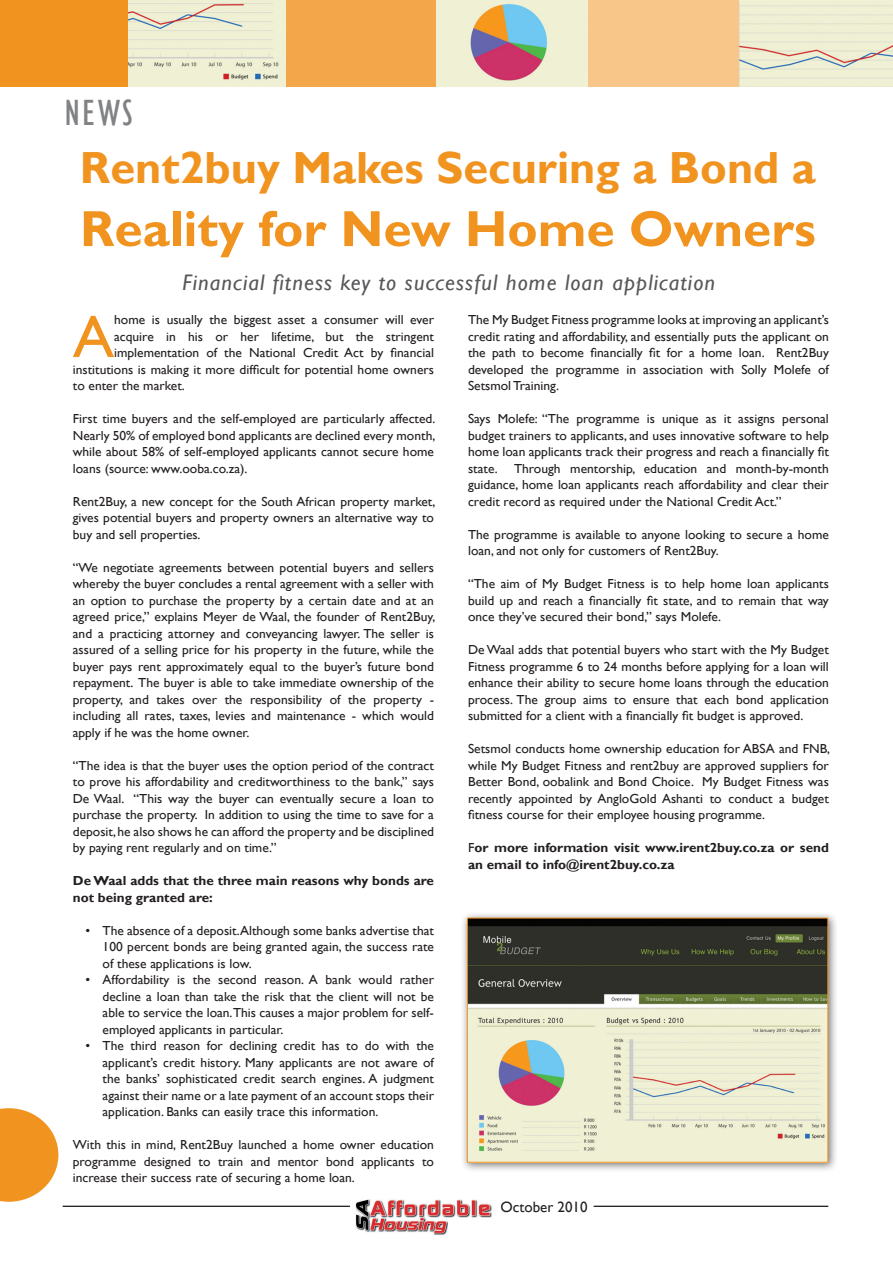
<style>
.page{position:relative;width:893px;height:1263px;background:#fff}
.page>*{position:absolute;margin:0;border:0;box-sizing:border-box;transform-origin:0 0}
.t1{font:60px "Gill Sans";color:#f1931f}
.Paragraph_Style_1{font:700 51px "Gill Sans";color:#f1931f}
.Paragraph_Style_1-2{font:700 45px "Gill Sans";color:#f1931f}
.page_header{font:condensed 37.5px "Gill Sans";color:#808285}
.Paragraph_Style_2{font:italic 22.5px "Gill Sans";letter-spacing:.05em;color:#57585a}
.t2{font:15px "Gill Sans";color:#231f20}
.t3{font:13.05px/16.5px "Gill Sans";color:#231f20;text-align:justify}
.t4{font:700 13.05px/16.5px "Gill Sans";color:#231f20}
.s1{font-weight:400}
</style>
<div class="page">
<div style="left:0;top:0;width:128px;height:86px;background:#f1931f"></div>
<img style="left:739px;top:0;width:154px;height:86px">
<div style="left:588px;top:0;width:151px;height:86px;background:#f9c689"></div>
<div style="left:286px;top:0;width:151px;height:86px;background:#f4a64a"></div>
<img style="left:128px;top:0;width:158px;height:86px">
<img style="left:437px;top:0;width:151px;height:86px">
<svg style="left:0;top:1108px;width:58px;height:94px"></svg>
<hr style="left:63px;top:1206px;width:765px;height:1px;background:#231f20">
<div style="left:498px;top:1193px;width:93px;height:27px;background:#fff"></div>
<img style="left:352px;top:1199px;width:144px;height:36px">
<div style="left:448px;top:1221px;width:50px;height:13px;background:#fff"></div>
<div style="left:460px;top:911px;width:378px;height:261px;background:#231f20;opacity:.6"></div>
<img style="left:469px;top:920px;width:357px;height:240px">
<div style="left:467px;top:918px;width:361px;height:244px;border:1px solid #f1931f"></div>
<p class="page_header" style="left:65px;top:91px;width:70px">NEWS</p>
<p class="Paragraph_Style_1-2" style="left:80px;top:141px;width:737px">Rent2buy Makes Securing a Bond a</p>
<p class="Paragraph_Style_1" style="left:80px;top:198px;width:737px">Reality for New Home Owners</p>
<p class="Paragraph_Style_2" style="left:182px;top:270px;width:534px">Financial fitness key to successful home loan application</p>
<p class="t1" style="left:73px;top:302px;width:43px">A</p>
<p class="t3" style="left:114px;top:312px;width:321px">home is usually the biggest asset a consumer will ever</p>
<p class="t3" style="left:114px;top:328px;width:321px">acquire in his or her lifetime, but the stringent</p>
<p class="t3" style="left:114px;top:345px;width:321px">implementation of the National Credit Act by financial</p>
<p class="t3" style="left:73px;top:361px;width:363px">institutions is making it more difficult for potential home owners</p>
<p class="t3" style="left:73px;top:378px;width:113px">to enter the market.</p>
<p class="t3" style="left:73px;top:411px;width:364px">First time buyers and the self-employed are particularly affected.<br>Nearly 50% of employed bond applicants are declined every month, while about 58% of self-employed applicants cannot secure home loans (source: www.ooba.co.za).</p>
<p class="t3" style="left:73px;top:493px;width:364px">Rent2Buy, a new concept for the South African property market, gives potential buyers and property owners an alternative way to buy and sell properties.</p>
<p class="t3" style="left:73px;top:559px;width:364px">“We negotiate agreements between potential buyers and sellers whereby the buyer concludes a rental agreement with a seller with an option to purchase the property by a certain date and at an agreed price,” explains Meyer de Waal, the founder of Rent2Buy, and a practicing attorney and conveyancing lawyer. The seller is assured of a selling price for his property in the future, while the buyer pays rent approximately equal to the buyer’s future bond repayment. The buyer is able to take immediate ownership of the property, and takes over the responsibility of the property - including all rates, taxes, levies and maintenance - which would apply if he was the home owner.</p>
<p class="t3" style="left:73px;top:757px;width:363px">“The idea is that the buyer uses the option period of the contract to prove his affordability and creditworthiness to the bank,” says De Waal. “This way the buyer can eventually secure a loan to purchase the property. In addition to using the time to save for a deposit, he also shows he can afford the property and be disciplined by paying rent regularly and on time.”</p>
<p class="t4" style="left:73px;top:873px;width:363px">De Waal adds that the three main reasons why bonds are not being granted are:</p>
<p class="t3" style="left:103px;top:922px;width:333px;text-indent:-17px">• The absence of a deposit.Although some banks advertise that 100 percent bonds are being granted again, the success rate of these applications is low.</p>
<p class="t3" style="left:103px;top:972px;width:333px;text-indent:-17px">• Affordability is the second reason. A bank would rather decline a loan than take the risk that the client will not be able to service the loan.This causes a major problem for self&shy;employed applicants in particular.</p>
<p class="t3" style="left:103px;top:1038px;width:333px;text-indent:-17px">• The third reason for declining credit has to do with the applicant’s credit history. Many applicants are not aware of the banks’ sophisticated credit search engines. A judgment against their name or a late payment of an account stops their application. Banks can easily trace this information.</p>
<p class="t3" style="left:73px;top:1137px;width:363px">With this in mind, Rent2Buy launched a home owner education programme designed to train and mentor bond applicants to increase their success rate of securing a home loan.</p>
<p class="t3" style="left:468px;top:312px;width:362px">The My Budget Fitness programme looks at improving an applicant’s credit rating and affordability, and essentially puts the applicant on the path to become financially fit for a home loan. Rent2Buy developed the programme in association with Solly Molefe of Setsmol Training.</p>
<p class="t3" style="left:468px;top:411px;width:362px">Says Molefe: “The programme is unique as it assigns personal budget trainers to applicants, and uses innovative software to help home loan applicants track their progress and reach a financially fit state. Through mentorship, education and month-by-month guidance, home loan applicants reach affordability and clear their credit record as required under the National Credit Act.”</p>
<p class="t3" style="left:468px;top:526px;width:362px">The programme is available to anyone looking to secure a home loan, and not only for customers of Rent2Buy.</p>
<p class="t3" style="left:468px;top:576px;width:362px">“The aim of My Budget Fitness is to help home loan applicants build up and reach a financially fit state, and to remain that way once they’ve secured their bond,” says Molefe.</p>
<p class="t3" style="left:468px;top:642px;width:362px">De Waal adds that potential buyers who start with the My Budget Fitness programme 6 to 24 months before applying for a loan will enhance their ability to secure home loans through the education process. The group aims to ensure that each bond application submitted for a client with a financially fit budget is approved.</p>
<p class="t3" style="left:468px;top:741px;width:364px">Setsmol conducts home ownership education for ABSA and FNB, while My Budget Fitness and rent2buy are approved suppliers for Better Bond, oobalink and Bond Choice. My Budget Fitness was recently appointed by AngloGold Ashanti to conduct a budget fitness course for their employee housing programme.</p>
<p class="t4" style="left:468px;top:840px;width:362px"><span class="s1">F</span>or more information visit www.irent2buy.co.za or send an email to info@irent2buy.co.za</p>
<p class="t2" style="left:501px;top:1198px;width:88px">October 2010</p>
</div>
